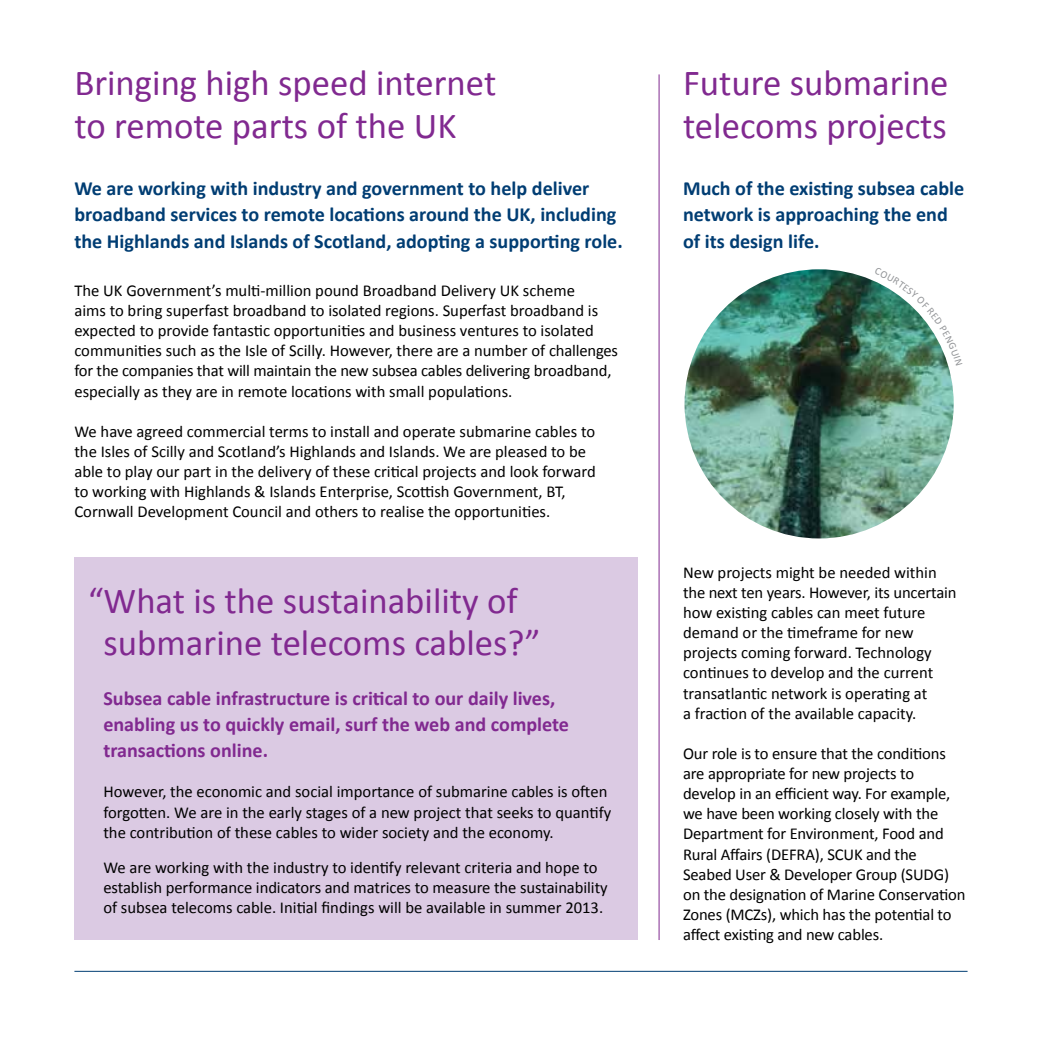
<style>
.page{position:relative;width:1042px;height:1042px;background:#fff}
.page>*{position:absolute;margin:0;border:0;box-sizing:border-box;transform-origin:0 0}
.t1{font:36.75px/43.8px "Calibri";color:#812990}
.t2{font:700 20.12px/26.2px "Calibri";color:#003d73}
.t3{font:700 20.12px/26.2px "Calibri";color:#812990}
.t4{font:16.62px/20.1px "Calibri";color:#000}
</style>
<div class="page">
<div style="left:74px;top:557px;width:563px;height:383px;background:#dbcae3"></div>
<hr style="left:74px;top:971px;width:893px;height:1px;background:#003d73">
<img style="left:684px;top:269px;width:269px;height:269px;border-radius:135px">
<hr style="left:658px;top:74px;width:1px;height:866px;background:#812990">
<svg style="left:874px;top:281px;width:75px;height:85px"></svg>
<h1 class="t1" style="left:74px;top:61px;width:423px">Bringing high speed internet to remote parts of the UK</h1>
<p class="t2" style="left:74px;top:175px;width:550px">We are working with industry and government to help deliver broadband services to remote locations around the UK, including the Highlands and Islands of Scotland, adopting a supporting role.</p>
<p class="t4" style="left:74px;top:280px;width:545px">The UK Government’s multi-million pound Broadband Delivery UK scheme<br>aims to bring superfast broadband to isolated regions. Superfast broadband is expected to provide fantastic opportunities and business ventures to isolated communities such as the Isle of Scilly. However, there are a number of challenges for the companies that will maintain the new subsea cables delivering broadband, especially as they are in remote locations with small populations.</p>
<p class="t4" style="left:74px;top:421px;width:523px">We have agreed commercial terms to install and operate submarine cables to the Isles of Scilly and Scotland’s Highlands and Islands. We are pleased to be able to play our part in the delivery of these critical projects and look forward to working with H ighlands &amp; Islands Enterprise, Scottish Government, BT, Cornwall Development Council and others to realise the opportunities.</p>
<h1 class="t1" style="left:104px;top:580px;width:438px;line-height:42px;text-indent:-16px">“What is the sustainability of submarine telecoms cables?”</h1>
<p class="t3" style="left:103px;top:685px;width:467px">Subsea cable infrastructure is critical to our daily lives, enabling us to quickly email, surf the web and complete transactions online.</p>
<p class="t4" style="left:103px;top:782px;width:509px">However, the economic and social importance of submarine cables is often forgotten. We are in the early stages of a new project that seeks to quantify the contribution of these cables to wider society and the economy.</p>
<p class="t4" style="left:103px;top:857px;width:506px">We are working with the industry to identify relevant criteria and hope to establish performance indicators and matrices to measure the sustainability of subsea telecoms cable. Initial findings will be available in summer 2013.</p>
<h1 class="t1" style="left:683px;top:61px;width:267px">Future submarine telecoms projects</h1>
<p class="t2" style="left:683px;top:175px;width:283px">Much of the existing subsea cable network is approaching the end of its design life.</p>
<p class="t4" style="left:683px;top:562px;width:275px">New projects might be needed within the next ten years. However, its uncertain how existing cables can meet future demand or the timeframe for new projects coming forward. Technology continues to develop and the current transatlantic network is operating at<br>a fraction of the available capacity.</p>
<p class="t4" style="left:683px;top:743px;width:284px">Our role is to ensure that the conditions are appropriate for new projects to develop in an efficient way. For example, we have been working closely with the Department for Environment, Food and Rural Affairs (DEFRA), SCUK and the Seabed User &amp; Developer Group (SUDG) on the designation of Marine Conservation Zones (MCZs), which has the potential to affect existing and new cables.</p>
</div>
